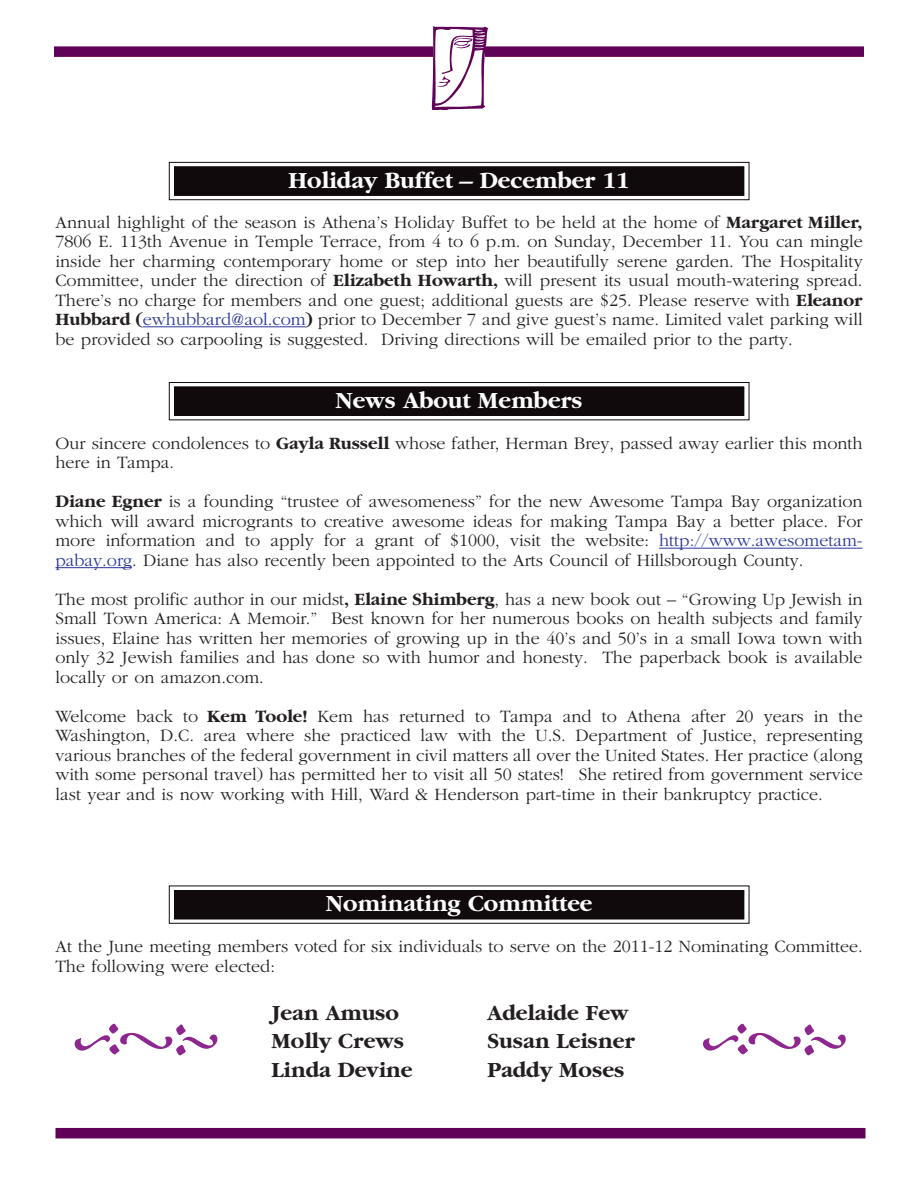
<style>
.page{position:relative;width:918px;height:1188px;background:#fff}
.page>*{position:absolute;margin:0;border:0;box-sizing:border-box;transform-origin:0 0}
.t1{font:700 24px "Garamond";color:#fff}
.t2{font:700 22.5px "Garamond";color:#231f20}
.t3{font:300 18px/19.5px "Garamond";color:#231f20;text-align:justify}
.s1{font-weight:700}
.s2{color:#293795}
</style>
<div class="page">
<div style="left:54px;top:46px;width:810px;height:11px;background:#610259"></div>
<div style="left:56px;top:1128px;width:810px;height:10px;background:#610259"></div>
<svg style="left:430px;top:26px;width:58px;height:84px"></svg>
<div style="left:169px;top:162px;width:580px;height:38px;border:1px solid #110a0c"></div>
<div style="left:174px;top:166px;width:571px;height:30px;background:#110a0c"></div>
<div style="left:173px;top:165px;width:572px;height:32px;border:1px solid #fff"></div>
<hr style="left:143px;top:326px;width:163px;height:1px;background:#293795">
<div style="left:169px;top:382px;width:580px;height:38px;border:1px solid #110a0c"></div>
<div style="left:174px;top:386px;width:571px;height:30px;background:#110a0c"></div>
<div style="left:173px;top:385px;width:572px;height:32px;border:1px solid #fff"></div>
<hr style="left:659px;top:548px;width:198px;height:1px;background:#293795">
<hr style="left:56px;top:567px;width:67px;height:1px;background:#293795">
<div style="left:169px;top:886px;width:580px;height:38px;border:1px solid #110a0c"></div>
<div style="left:174px;top:890px;width:571px;height:30px;background:#110a0c"></div>
<div style="left:173px;top:889px;width:572px;height:31px;border:1px solid #fff"></div>
<svg style="left:703px;top:1024px;width:143px;height:32px"></svg>
<svg style="left:75px;top:1024px;width:142px;height:32px"></svg>
<h1 class="t1" style="left:288px;top:166px;width:343px">Holiday Buffet – December 11</h1>
<p class="t3" style="left:55px;top:212px;width:809px">Annual highlight of the season is Athena’s Holiday Buffet to be held at the home of <span class="s1">Margaret Miller, </span>7806 E. 113th Avenue in Temple Terrace, from 4 to 6 p.m. on Sunday, December 11. You can mingle inside her charming contemporary home or step into her beautifully serene garden. The Hospitality Committee, under the direction of <span class="s1">Elizabeth Howarth,</span> will present its usual mouth-watering spread.<br>There’s no charge for members and one guest; additional guests are $25. Please reserve with <span class="s1">Eleanor Hubbard (</span><span class="s2">ewhubbard@aol.com</span><span class="s1">)</span> prior to December 7 and give guest’s name. Limited valet parking will be provided so carpooling is suggested. Driving directions will be emailed prior to the party.</p>
<h1 class="t1" style="left:335px;top:386px;width:249px">News About Members</h1>
<p class="t3" style="left:55px;top:433px;width:809px">Our sincere condolences to <span class="s1">Gayla Russell</span> whose father, Herman Brey, passed away earlier this month here in Tampa.</p>
<p class="t3" style="left:55px;top:491px;width:809px"><span class="s1">Diane Egner</span> is a founding “trustee of awesomeness” for the new Awesome Tampa Bay organization which will award microgrants to creative awesome ideas for making Tampa Bay a better place. For more information and to apply for a grant of $1000, visit the website: <span class="s2">http://www.awesometam&shy;pabay.org</span>. Diane has also recently been appointed to the Arts Council of Hillsborough County.</p>
<p class="t3" style="left:55px;top:589px;width:809px">The most prolific author in our midst<span class="s1">, Elaine Shimberg</span>, has a new book out – “Growing Up Jewish in Small Town America: A Memoir.” Best known for her numerous books on health subjects and family issues, Elaine has written her memories of growing up in the 40’s and 50’s in a small Iowa town with only 32 Jewish families and has done so with humor and honesty. The paperback book is available locally or on amazon.com.</p>
<p class="t3" style="left:55px;top:706px;width:809px">Welcome back to <span class="s1">Kem Toole!</span> Kem has returned to Tampa and to Athena after 20 years in the Washington, D.C. area where she practiced law with the U.S. Department of Justice, representing various branches of the federal government in civil matters all over the United States. Her practice (along with some personal travel) has permitted her to visit all 50 states! She retired from government service last year and is now working with Hill, Ward &amp; Henderson part-time in their bankruptcy practice.</p>
<h1 class="t1" style="left:326px;top:889px;width:268px">Nominating Committee</h1>
<p class="t3" style="left:56px;top:936px;width:809px">At the June meeting members voted for six individuals to serve on the 2011-12 Nominating Committee.<br>The following were elected:</p>
<p class="t2" style="left:272px;top:999px;width:129px">Jean Amuso</p>
<p class="t2" style="left:488px;top:999px;width:143px">Adelaide Few</p>
<p class="t2" style="left:272px;top:1027px;width:134px">Molly Crews</p>
<p class="t2" style="left:488px;top:1027px;width:149px">Susan Leisner</p>
<p class="t2" style="left:272px;top:1056px;width:143px">Linda Devine</p>
<p class="t2" style="left:488px;top:1056px;width:138px">Paddy Moses</p>
</div>
